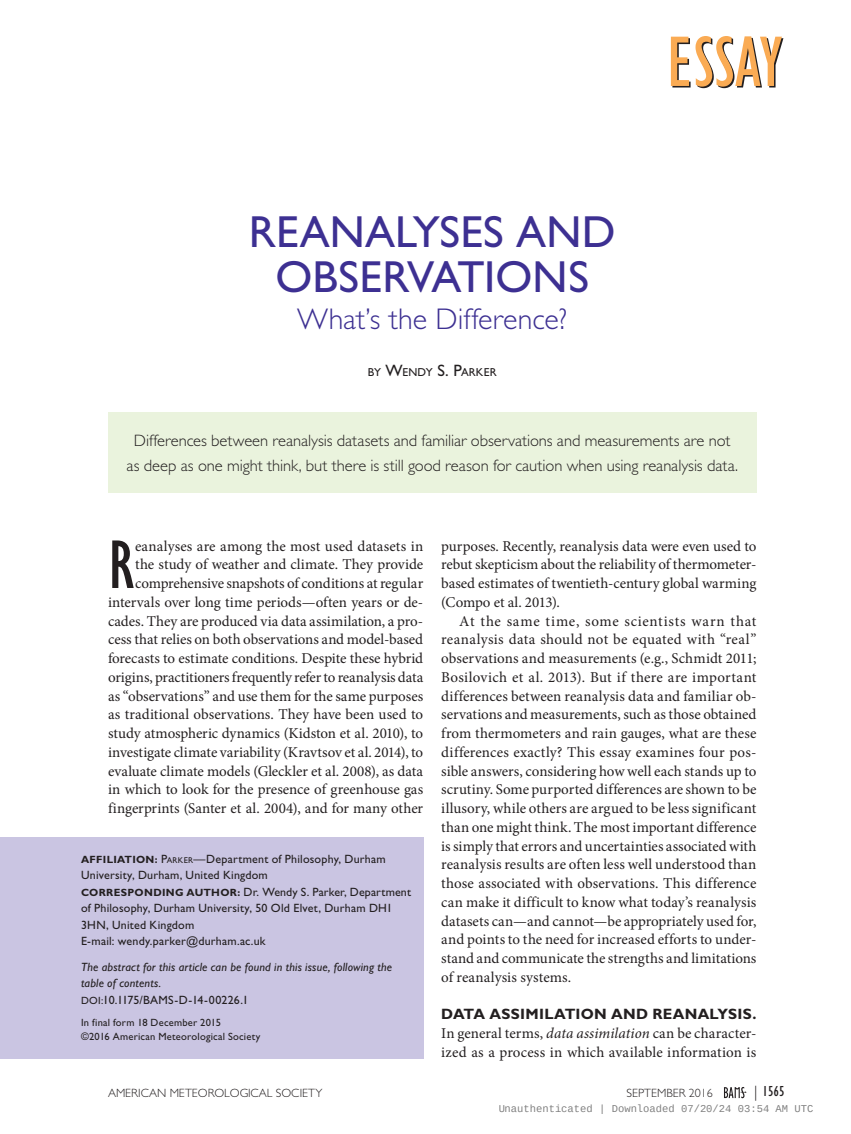
<style>
.page{position:relative;width:851px;height:1134px;background:#fff}
.page>*{position:absolute;margin:0;border:0;box-sizing:border-box;transform-origin:0 0}
.First_Paragraph_w_Dr{font:condensed 71.1px "Gill Sans Std";color:#231f20}
.Article_Title__Main{font:45px/45px "Gill Sans Std";color:#3d3092;text-align:center}
.Article_Title__Sub{font:300 30px "Gill Sans Std";letter-spacing:.005em;color:#3d3092}
.Capsule_Summary{font:300 16.5px/24.8px "Gill Sans Std";letter-spacing:-.005em;color:#231f20;text-align:center}
.Body_Text{font:15px/18.8px "Minion Pro";color:#231f20;text-align:justify}
.First_Paragraph_w_Dr-2{font:15px/18.8px "Minion Pro";letter-spacing:-.005em;color:#231f20;text-align:right}
.First_Paragraph_w_bo{font:15px/18.8px "Minion Pro";letter-spacing:.01em;color:#231f20;text-align:justify}
.t1{font:condensed 15px "Gill Sans Std";color:#231f20}
.Affiliation_Correspo{font:12px/16.5px "Gill Sans Std";letter-spacing:.015em;color:#231f20}
.Affiliation_Correspo-2{font:italic 12px/16.5px "Gill Sans Std";letter-spacing:.015em;color:#231f20}
.t2{font:300 12px "Gill Sans Std";color:#231f20}
.e-mail{font:12px "Gill Sans Std";letter-spacing:.02em;color:#231f20}
.Authors{font:11.55px "Gill Sans Std";letter-spacing:.01em;color:#231f20}
.In_Final_Form_Copyri{font:10.5px "Gill Sans Std";letter-spacing:.02em;color:#231f20}
.t3{font:10.5px "Liberation Mono";color:rgb(0 0 0/.5)}
.s1{font-size:16.5px}
.s2{font-family:"Gill Sans Std";font-weight:700}
.s3{font-style:italic}
.s4{font-weight:700;font-size:10.5px}
.s5{font-style:inherit}
.s6{font-size:8.4px}
.s7{font-size:10.5px}
.s8{font-weight:300;font-stretch:normal}
</style>
<div class="page">
<div style="left:108px;top:412px;width:648px;height:81px;background:#eaf3dd"></div>
<div style="left:0;top:838px;width:423px;height:221px;background:#cac5e2"></div>
<svg style="left:724px;top:1087px;width:22px;height:11px"></svg>
<svg style="left:671px;top:36px;width:112px;height:52px"></svg>
<p class="Article_Title__Main" style="left:249px;top:209px;width:368px">REANALYSES AND<br>OBSERVATIONS</p>
<p class="Article_Title__Sub" style="left:297px;top:302px;width:271px">What’s the Difference?</p>
<p class="Authors" style="left:368px;top:365px;width:130px">BY <span class="s1">W</span>ENDY <span class="s1">S. P</span>ARKER</p>
<p class="Capsule_Summary" style="left:126px;top:428px;width:613px">Differences between reanalysis datasets and familiar observations and measurements are not as deep as one might think, but there is still good reason for caution when using reanalysis data.</p>
<p class="First_Paragraph_w_Dr-2" style="left:108px;top:536px;width:317px">eanalyses are among the most used datasets in<br>the study of weather and climate. They provide comprehensive snapshots of conditions at regular intervals over long time periods—often years or de&shy;cades. They are produced via data assimilation, a pro&shy;cess that relies on both observations and model-based forecasts to estimate conditions. Despite these hybrid origins, practitioners frequently refer to reanalysis data as “observations” and use them for the same purposes as traditional observations. They have been used to study atmospheric dynamics (Kidston et al. 2010), to investigate climate variability (Kravtsov et al. 2014), to evaluate climate models (Gleckler et al. 2008), as data in which to look for the presence of greenhouse gas fingerprints (Santer et al. 2004), and for many other</p>
<p class="First_Paragraph_w_Dr-2" style="left:441px;top:536px;width:317px;text-align:justify">purposes. Recently, reanalysis data were even used to rebut skepticism about the reliability of thermometer&shy;based estimates of twentieth-century global warming (Compo et al. 2013).</p>
<p class="First_Paragraph_w_Dr" style="left:108px;top:526px;width:27px">R</p>
<p class="Body_Text" style="left:441px;top:611px;width:317px;text-indent:18px">At the same time, some scientists warn that reanalysis data should not be equated with “real” observations and measurements (e.g., Schmidt 2011; Bosilovich et al. 2013). But if there are important differences between reanalysis data and familiar ob&shy;servations and measurements, such as those obtained from thermometers and rain gauges, what are these differences exactly? This essay examines four pos&shy;sible answers, considering how well each stands up to scrutiny. Some purported differences are shown to be illusory, while others are argued to be less significant than one might think. The most important difference is simply that errors and uncertainties associated with reanalysis results are often less well understood than those associated with observations. This difference can make it difficult to know what today’s reanalysis datasets can—and cannot—be appropriately used for, and points to the need for increased efforts to under&shy;stand and communicate the strengths and limitations of reanalysis systems.</p>
<p class="First_Paragraph_w_bo" style="left:441px;top:1005px;width:317px"><span class="s2">DATA ASSIMILATION AND REANALYSIS.<br></span>In general terms, <span class="s3">data assimilation</span> can be character&shy;ized as a process in which available information is</p>
<p class="Affiliation_Correspo" style="left:81px;top:851px;width:306px"><span class="s4">AFFILIATION:</span> <span class="s5">P</span><span class="s6">ARKER</span>—Department of Philosophy, Durham<br>University, Durham, United Kingdom</p>
<p class="Affiliation_Correspo" style="left:81px;top:884px;width:331px"><span class="s4">CORRESPONDING AUTHOR:</span> Dr. Wendy S. Parker, Department of Philosophy, Durham University, 50 Old Elvet, Durham DH1<br>3HN, United Kingdom</p>
<p class="e-mail" style="left:81px;top:935px;width:186px">E-mail: wendy.parker@durham.ac.uk</p>
<p class="Affiliation_Correspo-2" style="left:81px;top:959px;width:312px">The abstract for this article can be found in this issue, following the table of contents.</p>
<p class="Affiliation_Correspo" style="left:81px;top:992px;width:169px"><span class="s7">DOI:</span>10.1175/BAMS-D-14-00226.1</p>
<p class="In_Final_Form_Copyri" style="left:81px;top:1017px;width:141px">In final form 18 December 2015</p>
<p class="In_Final_Form_Copyri" style="left:81px;top:1030px;width:181px">©2016 American Meteorological Society</p>
<p class="t2" style="left:108px;top:1086px;width:216px">AMERICAN METEOROLOGICAL SOCIETY</p>
<p class="t2" style="left:626px;top:1086px;width:88px">SEPTEMBER 2016</p>
<p class="t1" style="left:754px;top:1083px;width:32px"><span class="s8">|</span> 1565</p>
<p class="t3" style="left:498px;top:1103px;width:316px">Unauthenticated | Downloaded 07/20/24 03:54 AM UTC</p>
</div>
